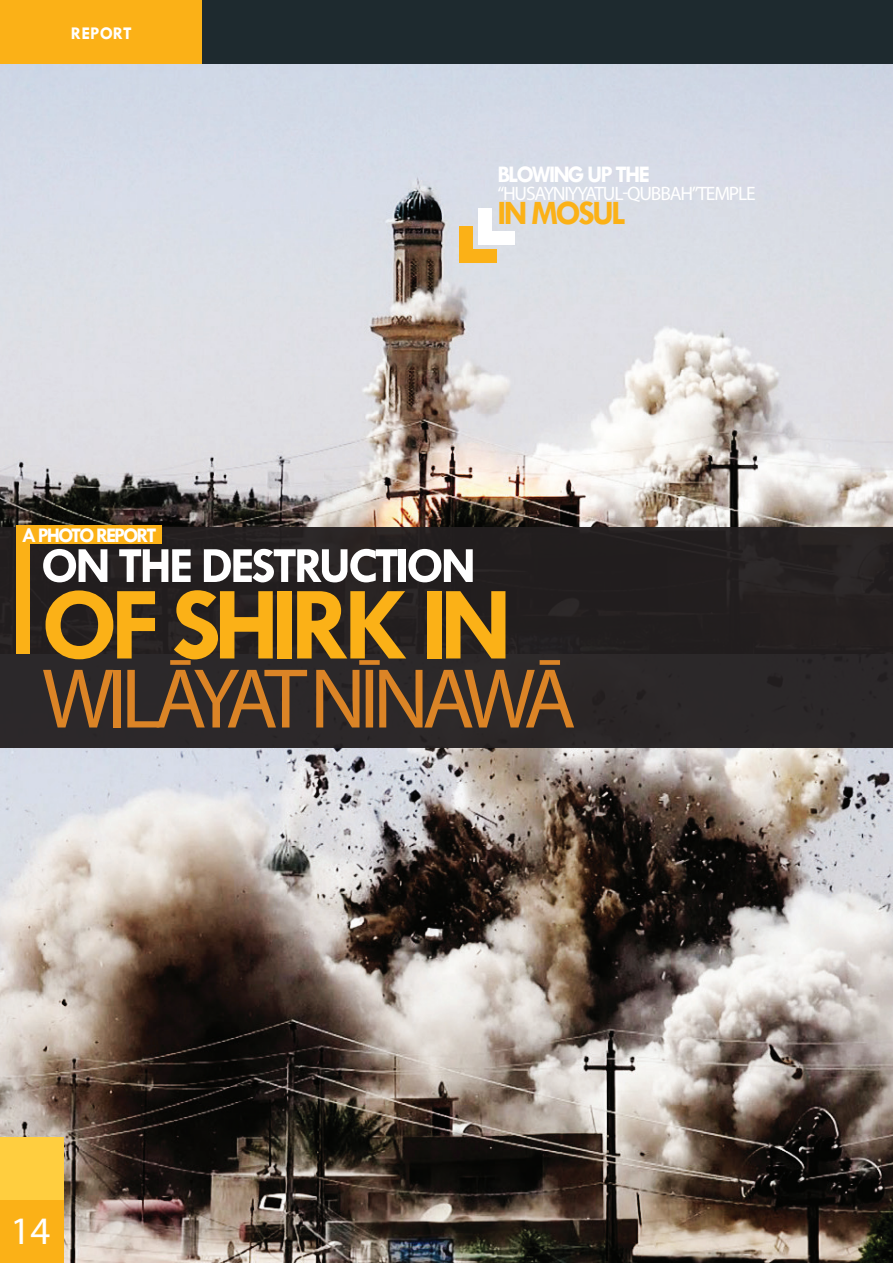
<style>
.page{position:relative;width:893px;height:1263px;background:#fff}
.page>*{position:absolute;margin:0;border:0;box-sizing:border-box;transform-origin:0 0}
.t1{font:700 105px "Tw Cen";color:#fbb117}
.t2{font:85.5px "Myriad Pro";letter-spacing:-.135em;color:#db8426}
.t3{font:700 51px "Tw Cen";letter-spacing:-.06em;color:#fff}
.t4{font:39px "Myriad Pro";color:#fff}
.t5{font:700 34.5px "Tw Cen";color:#fbb117}
.t6{font:700 24px "Tw Cen";letter-spacing:-.08em;color:#fff}
.t7{font:700 21px "Tw Cen";letter-spacing:-.1em;color:#fff}
.t8{font:19.5px "Myriad Pro";letter-spacing:-.06em;color:#fff}
.t9{font:700 18px "Tw Cen";color:#fff}
</style>
<div class="page">
<img style="left:0;top:63px;width:893px;height:1200px">
<div style="left:0;top:527px;width:893px;height:221px;background:#231f20"></div>
<div style="left:0;top:1200px;width:63px;height:63px;background:#fbb117"></div>
<div style="left:0;top:1137px;width:63px;height:63px;background:#ffce3f"></div>
<div style="left:0;top:0;width:203px;height:63px;background:#fbb117"></div>
<div style="left:203px;top:0;width:690px;height:63px;background:#1e2a2f"></div>
<div style="left:16px;top:536px;width:14px;height:117px;background:#fbb117"></div>
<div style="left:16px;top:525px;width:146px;height:19px;background:#fbb117"></div>
<div style="left:478px;top:208px;width:13px;height:37px;background:#fff"></div>
<div style="left:478px;top:231px;width:37px;height:14px;background:#fff"></div>
<div style="left:459px;top:226px;width:14px;height:37px;background:#fbb117"></div>
<div style="left:460px;top:249px;width:37px;height:14px;background:#fbb117"></div>
<p class="t9" style="left:71px;top:22px;width:62px">REPORT</p>
<p class="t7" style="left:22px;top:523px;width:136px">A PHOTO REPORT</p>
<p class="t6" style="left:497px;top:160px;width:154px">BLOWING UP THE</p>
<p class="t8" style="left:497px;top:181px;width:258px">“HUSAYNIYYATUL-QUBBAH”TEM PLE</p>
<h3 class="t5" style="left:497px;top:192px;width:130px">IN MOSUL</h3>
<h3 class="t3" style="left:41px;top:535px;width:437px">ON THE DESTRUCTION</h3>
<h1 class="t1" style="left:41px;top:562px;width:473px">OF SHIRK IN</h1>
<h2 class="t2" style="left:42px;top:646px;width:536px">WI LĀYAT N ĪNAWĀ</h2>
<h3 class="t4" style="left:10px;top:1207px;width:42px">14</h3>
</div>
